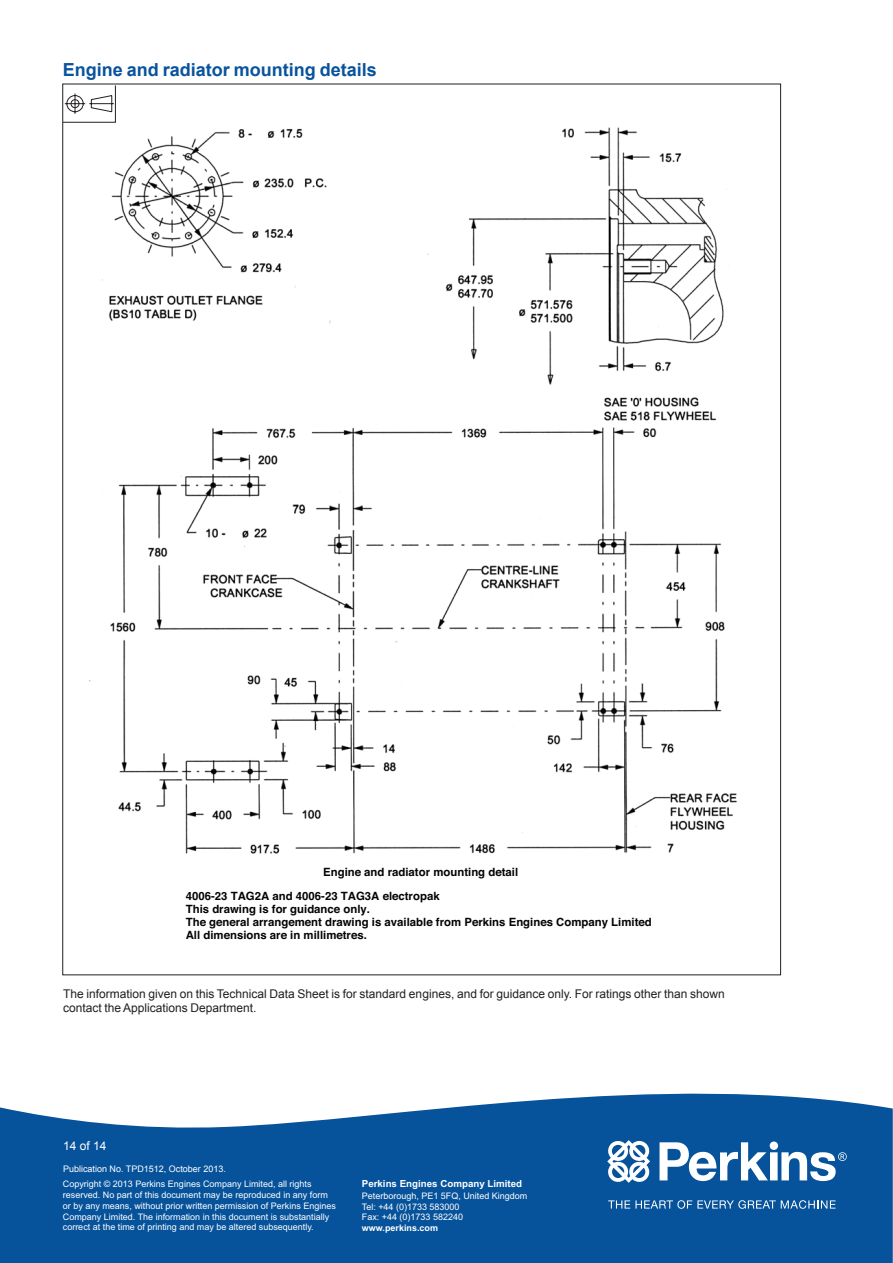
<style>
.page{position:relative;width:893px;height:1263px;background:#fff}
.page>*{position:absolute;margin:0;border:0;box-sizing:border-box;transform-origin:0 0}
.t1{font:700 18px "Arial";color:#08539c}
.t2{font:12px/13.5px "Arial";color:#231f20}
.t3{font:12px "Arial";color:#fff}
.t4{font:700 11.4px/12.8px "Helvetica";color:#040503}
.t5{font:700 9.75px "Arial";color:#fff}
.t6{font:9px/10.8px "Arial";color:#fff}
.t7{font:700 9px "Arial";color:#fff}
</style>
<div class="page">
<svg style="left:0;top:1093px;width:893px;height:170px;background:#1f64a5"></svg>
<svg style="left:608px;top:1200px;width:227px;height:9px;background:#4981b5"></svg>
<svg style="left:607px;top:1140px;width:43px;height:43px"></svg>
<svg style="left:659px;top:1141px;width:188px;height:40px"></svg>
<img style="left:89px;top:127px;width:648px;height:727px">
<svg style="left:63px;top:85px;width:53px;height:38px"></svg>
<h1 class="t1" style="left:63px;top:59px;width:316px">Engine and radiator mounting details</h1>
<p class="t4" style="left:186px;top:861px;width:334px;line-height:24px;text-indent:137px">Engine and radiator mounting detail<br>4006-23 TAG2A and 4006-23 TAG3A electropak</p>
<p class="t4" style="left:186px;top:903px;width:467px">This drawing is for guidance only.<br>The general arrangement drawing is available from Perkins Engines Company Limited<br>All dimensions are in millimetres.</p>
<h2 class="t2" style="left:63px;top:987px;width:663px">The information given on this Technical Data Sheet is for standard engines, and for guidance only. For ratings other than shown contact the Applications Department.</h2>
<h2 class="t3" style="left:63px;top:1139px;width:45px">14 of 14</h2>
<p class="t6" style="left:63px;top:1163px;width:164px">Publication No. TPD1512, October 2013.</p>
<p class="t6" style="left:63px;top:1178px;width:275px">Copyright © 2013 Perkins Engines Company Limited, all rights reserved. No part of this document may be reproduced in any form or by any means, without prior written permission of Perkins Engines Company Limited. The information in this document is substantially correct at the time of printing and may be altered subsequently.</p>
<p class="t5" style="left:362px;top:1178px;width:162px">Perkins Engines Company Limited</p>
<p class="t6" style="left:362px;top:1190px;width:167px">Peterborough, PE1 5FQ, United Kingdom<br>Tel: +44 (0)1733 583000<br>Fax: +44 (0)1733 582240</p>
<p class="t7" style="left:362px;top:1222px;width:78px">www.perkins.com</p>
</div>
